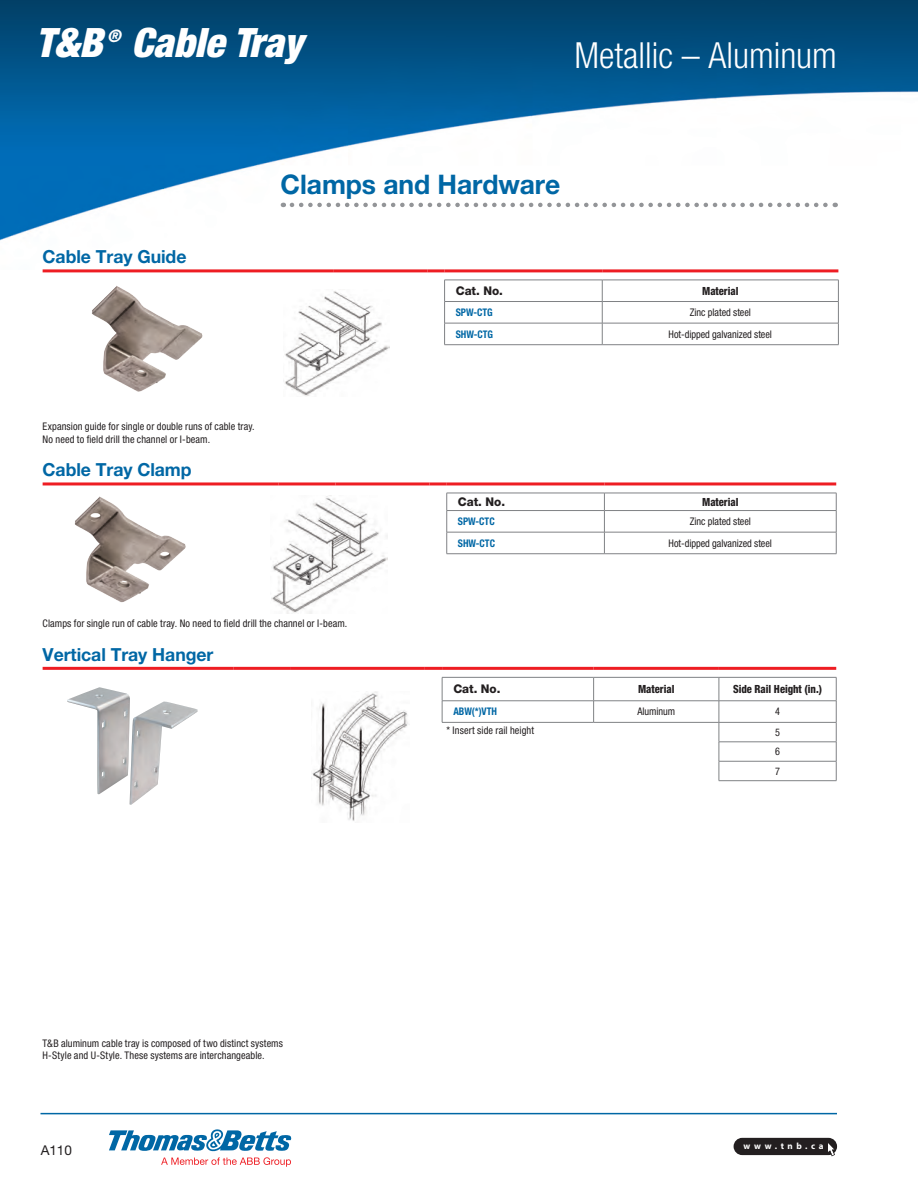
<style>
.page{position:relative;width:918px;height:1188px;background:#fff}
.page>*{position:absolute;margin:0;border:0;box-sizing:border-box;transform-origin:0 0}
.t1{font:italic 900 condensed 40.5px "Helvetica Neue LT Std";color:#fff}
.t2{font:300 condensed 36px "Helvetica Neue LT Std";color:#fff}
._18_18_Bold___L___Ru{font:700 27px "Helvetica Neue LT Std";letter-spacing:-.005em;color:#0067a5}
._12_12_5_Bold___L{font:700 18px "Helvetica Neue LT Std";letter-spacing:-.005em;color:#0067a5}
.t3{font:italic 900 condensed 17.25px "Helvetica Neue LT Std";color:#fff}
.t4{font:13.5px "Helvetica Neue LT Std";color:#231f20}
._2_-_Cat__No__Left{font:800 12px "Helvetica Neue LT Std";letter-spacing:-.005em;color:#231f20}
._3_-_Titre_Condensed{font:800 condensed 11.25px "Helvetica Neue LT Std";letter-spacing:-.005em;color:#231f20;scale:.94 1}
._7_7_Roman_condensed{font:condensed 10.5px/11.2px "Helvetica Neue LT Std";letter-spacing:.01em;color:#231f20}
._7_-_Texte_Center_7{font:condensed 10.5px "Helvetica Neue LT Std";letter-spacing:-.005em;color:#231f20}
._5_-_Code_bleu_Left{font:700 condensed 10.5px "Helvetica Neue LT Std";letter-spacing:-.005em;color:#0067a5;scale:.95 1}
.t5{font:700 9px "Myriad Pro";letter-spacing:.405em;color:#fff}
</style>
<div class="page">
<img style="left:0;top:0;width:918px;height:241px">
<div style="left:734px;top:1138px;width:103px;height:17px;background:#231f20;border-radius:9px"></div>
<svg style="left:827px;top:1143px;width:8px;height:13px"></svg>
<hr style="left:40px;top:1113px;width:797px;height:1px;background:#0067a5">
<svg style="left:109px;top:1129px;width:182px;height:38px"></svg>
<svg style="left:292px;top:203px;width:544px;height:4px"></svg>
<hr style="left:43px;top:269px;width:290px;height:3px;background:#ee1d23">
<hr style="left:333px;top:269px;width:94px;height:3px;background:#ee1d23">
<hr style="left:427px;top:269px;width:18px;height:3px;background:#ee1d23">
<hr style="left:445px;top:269px;width:157px;height:3px;background:#ee1d23">
<hr style="left:602px;top:269px;width:236px;height:3px;background:#ee1d23">
<hr style="left:444px;top:280px;width:158px;height:1px;background:#808285">
<hr style="left:602px;top:280px;width:237px;height:1px;background:#808285">
<hr style="left:444px;top:301px;width:158px;height:1px;background:#808285">
<hr style="left:602px;top:301px;width:237px;height:1px;background:#808285">
<hr style="left:444px;top:323px;width:158px;height:1px;background:#808285">
<svg style="left:444px;top:280px;width:1px;height:64px"></svg>
<hr style="left:602px;top:323px;width:237px;height:1px;background:#808285">
<svg style="left:602px;top:280px;width:1px;height:64px"></svg>
<svg style="left:838px;top:280px;width:1px;height:64px"></svg>
<hr style="left:444px;top:344px;width:158px;height:1px;background:#808285">
<hr style="left:602px;top:344px;width:237px;height:1px;background:#808285">
<hr style="left:43px;top:482px;width:235px;height:3px;background:#ee1d23">
<hr style="left:278px;top:482px;width:57px;height:3px;background:#ee1d23">
<hr style="left:335px;top:482px;width:94px;height:3px;background:#ee1d23">
<hr style="left:429px;top:482px;width:18px;height:3px;background:#ee1d23">
<hr style="left:447px;top:482px;width:157px;height:3px;background:#ee1d23">
<hr style="left:604px;top:482px;width:232px;height:3px;background:#ee1d23">
<hr style="left:447px;top:493px;width:157px;height:1px;background:#808285">
<hr style="left:604px;top:493px;width:232px;height:1px;background:#808285">
<hr style="left:447px;top:510px;width:157px;height:1px;background:#808285">
<hr style="left:604px;top:510px;width:232px;height:1px;background:#808285">
<hr style="left:447px;top:532px;width:157px;height:1px;background:#808285">
<svg style="left:446px;top:493px;width:1px;height:61px"></svg>
<hr style="left:604px;top:532px;width:232px;height:1px;background:#808285">
<svg style="left:604px;top:493px;width:1px;height:60px"></svg>
<svg style="left:836px;top:493px;width:1px;height:61px"></svg>
<hr style="left:447px;top:553px;width:157px;height:1px;background:#808285">
<hr style="left:604px;top:553px;width:232px;height:1px;background:#808285">
<hr style="left:43px;top:667px;width:191px;height:3px;background:#ee1d23">
<hr style="left:234px;top:667px;width:57px;height:3px;background:#ee1d23">
<hr style="left:291px;top:667px;width:134px;height:3px;background:#ee1d23">
<hr style="left:425px;top:667px;width:17px;height:3px;background:#ee1d23">
<hr style="left:442px;top:667px;width:152px;height:3px;background:#ee1d23">
<hr style="left:594px;top:667px;width:125px;height:3px;background:#ee1d23">
<hr style="left:719px;top:667px;width:117px;height:3px;background:#ee1d23">
<hr style="left:442px;top:677px;width:152px;height:1px;background:#808285">
<hr style="left:594px;top:677px;width:125px;height:1px;background:#808285">
<hr style="left:719px;top:677px;width:117px;height:1px;background:#808285">
<hr style="left:442px;top:701px;width:152px;height:1px;background:#808285">
<svg style="left:442px;top:678px;width:1px;height:44px"></svg>
<hr style="left:594px;top:701px;width:125px;height:1px;background:#808285">
<svg style="left:593px;top:678px;width:1px;height:44px"></svg>
<hr style="left:442px;top:722px;width:152px;height:1px;background:#808285">
<hr style="left:594px;top:722px;width:125px;height:1px;background:#808285">
<hr style="left:719px;top:701px;width:117px;height:1px;background:#808285">
<hr style="left:719px;top:722px;width:117px;height:1px;background:#808285">
<hr style="left:719px;top:742px;width:117px;height:1px;background:#808285">
<hr style="left:719px;top:761px;width:117px;height:1px;background:#808285">
<svg style="left:719px;top:678px;width:1px;height:102px"></svg>
<svg style="left:836px;top:678px;width:1px;height:103px"></svg>
<hr style="left:719px;top:780px;width:117px;height:1px;background:#808285">
<img style="left:92px;top:286px;width:111px;height:106px">
<img style="left:284px;top:291px;width:105px;height:105px">
<img style="left:74px;top:496px;width:112px;height:107px">
<img style="left:271px;top:496px;width:117px;height:118px">
<img style="left:312px;top:692px;width:96px;height:129px">
<img style="left:67px;top:687px;width:131px;height:118px">
<svg style="left:305px;top:344px;width:19px;height:14px"></svg>
<h3 class="t3" style="left:107px;top:25px;width:15px">®</h3>
<h1 class="t1" style="left:131px;top:17px;width:173px">Cable Tray</h1>
<h1 class="t1" style="left:36px;top:17px;width:68px">T&amp;B</h1>
<h2 class="t2" style="left:575px;top:34px;width:264px">Metallic – Aluminum</h2>
<p class="_12_12_5_Bold___L" style="left:43px;top:246px;width:145px">Cable Tray Guide</p>
<p class="_18_18_Bold___L___Ru" style="left:281px;top:168px;width:281px">Clamps and Hardware</p>
<p class="_7_7_Roman_condensed" style="left:43px;top:421px;width:214px">Expansion guide for single or double runs of cable tray.</p>
<p class="_7_7_Roman_condensed" style="left:43px;top:433px;width:169px">No need to field drill the channel or I-beam.</p>
<p class="_12_12_5_Bold___L" style="left:43px;top:459px;width:151px">Cable Tray Clamp</p>
<p class="_7_7_Roman_condensed" style="left:43px;top:618px;width:306px">Clamps for single run of cable tray. No need to field drill the channel or I-beam.</p>
<p class="_12_12_5_Bold___L" style="left:43px;top:643px;width:172px">Vertical Tray Hanger</p>
<p class="_2_-_Cat__No__Left" style="left:456px;top:284px;width:49px">Cat. No.</p>
<p class="_3_-_Titre_Condensed" style="left:702px;top:284px;width:40px">Material</p>
<p class="_5_-_Code_bleu_Left" style="left:456px;top:306px;width:40px">SPW-CTG</p>
<p class="_7_-_Texte_Center_7" style="left:690px;top:306px;width:63px">Zinc plated steel</p>
<p class="_5_-_Code_bleu_Left" style="left:456px;top:328px;width:41px">SHW-CTG</p>
<p class="_7_-_Texte_Center_7" style="left:669px;top:328px;width:105px">Hot-dipped galvanized steel</p>
<p class="_2_-_Cat__No__Left" style="left:458px;top:495px;width:49px">Cat. No.</p>
<p class="_3_-_Titre_Condensed" style="left:702px;top:495px;width:40px">Material</p>
<p class="_5_-_Code_bleu_Left" style="left:458px;top:515px;width:40px">SPW-CTC</p>
<p class="_7_-_Texte_Center_7" style="left:690px;top:515px;width:63px">Zinc plated steel</p>
<p class="_5_-_Code_bleu_Left" style="left:458px;top:537px;width:41px">SHW-CTC</p>
<p class="_7_-_Texte_Center_7" style="left:669px;top:537px;width:105px">Hot-dipped galvanized steel</p>
<p class="_2_-_Cat__No__Left" style="left:453px;top:682px;width:49px">Cat. No.</p>
<p class="_3_-_Titre_Condensed" style="left:638px;top:682px;width:40px">Material</p>
<p class="_3_-_Titre_Condensed" style="left:733px;top:682px;width:96px">Side Rail Height (in.)</p>
<p class="_5_-_Code_bleu_Left" style="left:453px;top:705px;width:47px">ABW(*)VTH</p>
<p class="_7_-_Texte_Center_7" style="left:637px;top:706px;width:39px">Aluminum</p>
<p class="_7_-_Texte_Center_7" style="left:775px;top:706px;width:6px">4</p>
<p class="_7_7_Roman_condensed" style="left:447px;top:725px;width:89px">* Insert side rail height</p>
<p class="_7_-_Texte_Center_7" style="left:775px;top:726px;width:6px">5</p>
<p class="_7_-_Texte_Center_7" style="left:775px;top:745px;width:6px">6</p>
<p class="_7_-_Texte_Center_7" style="left:775px;top:765px;width:6px">7</p>
<p class="_7_7_Roman_condensed" style="left:42px;top:1038px;width:242px">T&amp;B aluminum cable tray is composed of two distinct systems<br>H-Style and U-Style. These systems are interchangeable.</p>
<p class="t4" style="left:41px;top:1142px;width:33px">A110</p>
<p class="t5" style="left:743px;top:1140px;width:82px">www.tnb.ca</p>
</div>
